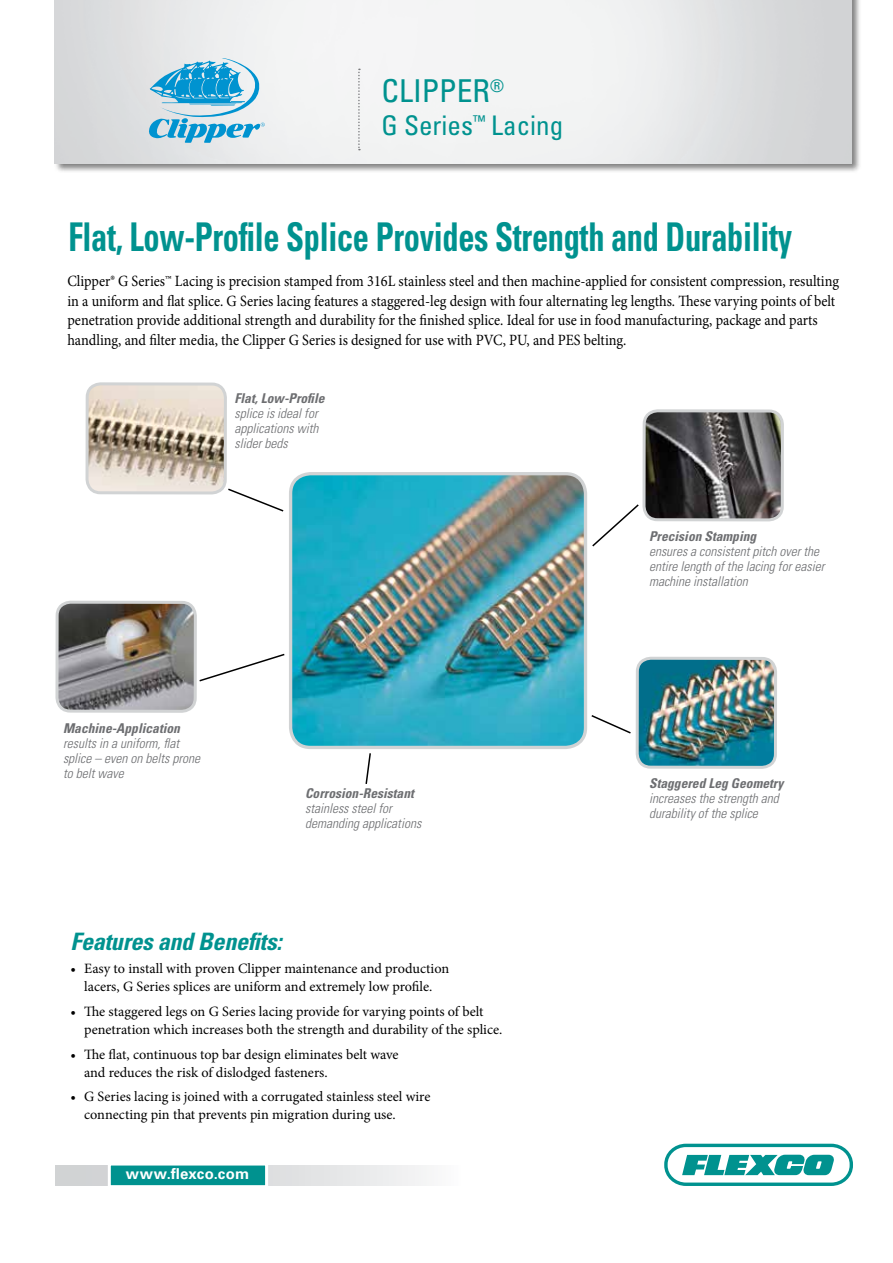
<style>
.page{position:relative;width:893px;height:1263px;background:#fff}
.page>*{position:absolute;margin:0;border:0;box-sizing:border-box;transform-origin:0 0}
.t1{font:700 condensed 39.6px "Univers LT Std";letter-spacing:-.01em;color:#00928f;scale:.82 1}
.t2{font:condensed 31.5px "Univers LT Std";color:#00928f}
.t3{font:condensed 27px "Univers LT Std";color:#00928f}
.t4{font:italic 700 condensed 24px "Univers LT Std";letter-spacing:-.01em;color:#00928f}
.t5{font:15.6px/19.5px "Minion Pro";color:#000;scale:.91 1}
.t6{font:700 15.6px "Univers LT Std";letter-spacing:.02em;color:#fff}
.t7{font:700 15px "Univers LT Std";letter-spacing:.02em;color:#fff}
.t8{font:14.25px/18px "Minion Pro";color:#000}
.t9{font:italic 300 condensed 13.5px/15px "Univers LT Std";color:#6d6e71}
.t10{font:italic 700 condensed 13.5px "Univers LT Std";color:#6d6e71}
</style>
<div class="page">
<div style="left:54px;top:0;width:808px;height:173px;background:#000;opacity:.5"></div>
<img style="left:55px;top:0;width:796px;height:164px">
<svg style="left:358px;top:69px;width:2px;height:81px"></svg>
<svg style="left:664px;top:1144px;width:189px;height:42px"></svg>
<svg style="left:55px;top:1165px;width:371px;height:20px"></svg>
<div style="left:108px;top:1162px;width:160px;height:26px;background:#00928f;border:3px solid #fff"></div>
<svg style="left:149px;top:59px;width:116px;height:84px;background:#8bc6df"></svg>
<svg style="left:592px;top:504px;width:47px;height:43px"></svg>
<svg style="left:199px;top:653px;width:86px;height:29px"></svg>
<svg style="left:591px;top:715px;width:40px;height:19px"></svg>
<svg style="left:228px;top:488px;width:56px;height:24px"></svg>
<svg style="left:365px;top:753px;width:6px;height:31px"></svg>
<img style="left:646px;top:413px;width:134px;height:104px">
<div style="left:642px;top:409px;width:142px;height:112px;border:3px solid #d1d3d4;border-radius:14px"></div>
<img style="left:89px;top:386px;width:134px;height:104px">
<div style="left:85px;top:382px;width:142px;height:112px;border:3px solid #d1d3d4;border-radius:14px"></div>
<img style="left:293px;top:476px;width:291px;height:270px">
<div style="left:289px;top:472px;width:298px;height:277px;border:3px solid #d1d3d4;border-radius:20px"></div>
<img style="left:59px;top:605px;width:134px;height:104px">
<div style="left:55px;top:601px;width:142px;height:112px;border:3px solid #d1d3d4;border-radius:14px"></div>
<img style="left:638px;top:659px;width:135px;height:106px">
<div style="left:636px;top:657px;width:141px;height:112px;border:3px solid #d1d3d4;border-radius:14px"></div>
<h2 class="t2" style="left:382px;top:71px;width:124px">CLIPPER<sup>®</sup></h2>
<h3 class="t3" style="left:382px;top:108px;width:183px">G Series<sup>™</sup> Lacing</h3>
<h1 class="t1" style="left:68px;top:213px;width:884px">Flat, Low-Profile Splice Provides Strength and Durability</h1>
<p class="t5" style="left:67px;top:272px;width:849px">Clipper® G Series™ Lacing is precision stamped from 316L stainless steel and then machine-applied for consistent compression, resulting in a uniform and flat splice. G Series lacing features a staggered-leg design with four alternating leg lengths. These varying points of belt penetration provide additional strength and durability for the finished splice. Ideal for use in food manufacturing, package and parts handling, and filter media, the Clipper G Series is designed for use with PVC, PU, and PES belting.</p>
<p class="t10" style="left:235px;top:389px;width:91px">Flat, Low-Profile</p>
<p class="t9" style="left:235px;top:405px;width:85px;text-align:justify">splice is ideal for applications with slider beds</p>
<p class="t10" style="left:63px;top:720px;width:119px">Machine-Application</p>
<p class="t9" style="left:63px;top:736px;width:139px">results in a uniform, flat splice – even on belts prone to belt wave</p>
<p class="t10" style="left:305px;top:785px;width:110px">Corrosion-Resistant</p>
<p class="t9" style="left:305px;top:801px;width:118px">stainless steel for demanding applications</p>
<h3 class="t4" style="left:71px;top:926px;width:213px">Features and Benefits:</h3>
<p class="t8" style="left:71px;top:959px;width:380px;text-align:center">• Easy to install with proven Clipper maintenance and production lacers, G Series splices are uniform and extremely low profile.</p>
<p class="t8" style="left:84px;top:1002px;width:420px;text-indent:-13px">• The staggered legs on G Series lacing provide for varying points of belt penetration which increases both the strength and durability of the splice.</p>
<p class="t8" style="left:84px;top:1045px;width:316px;text-indent:-13px">• The flat, continuous top bar design eliminates belt wave and reduces the risk of dislodged fasteners.</p>
<p class="t8" style="left:84px;top:1088px;width:348px;text-indent:-13px">• G Series lacing is joined with a corrugated stainless steel wire connecting pin that prevents pin migration during use.</p>
<p class="t7" style="left:126px;top:1165px;width:125px">www.flexco.com</p>
<p class="t6" style="left:113px;top:1166px;width:130px">www.flexco.com</p>
<p class="t10" style="left:649px;top:527px;width:109px">Precision Stamping</p>
<p class="t9" style="left:649px;top:543px;width:177px">ensures a consistent pitch over the entire length of the lacing for easier machine installation</p>
<p class="t10" style="left:649px;top:775px;width:136px">Staggered Leg Geometry</p>
<p class="t9" style="left:649px;top:791px;width:131px">increases the strength and durability of the splice</p>
</div>
